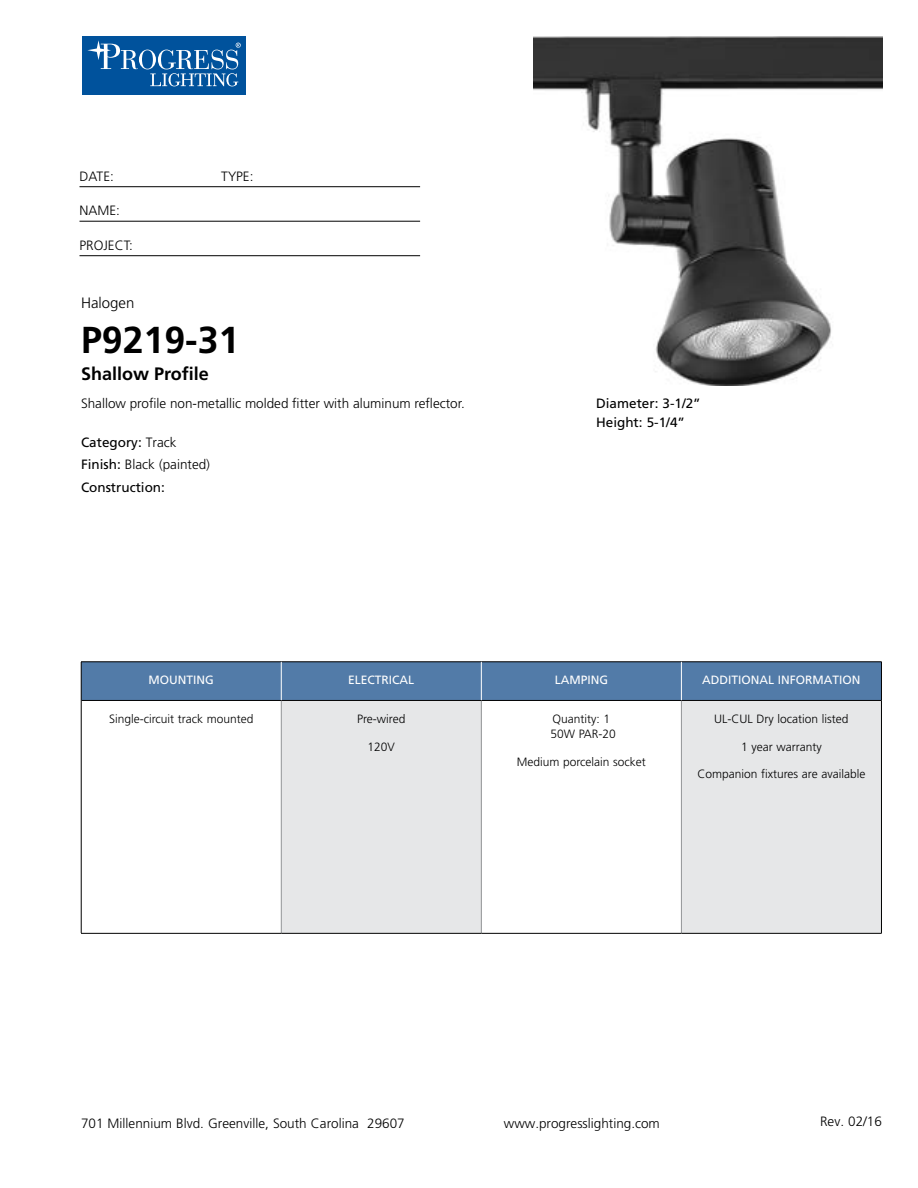
<style>
.page{position:relative;width:918px;height:1188px;background:#fff}
.page>*{position:absolute;margin:0;border:0;box-sizing:border-box;transform-origin:0 0}
.t1{font:700 37.5px "Frutiger LT Std";color:#000}
.t2{font:700 18px "Frutiger LT Std";color:#000}
.t3{font:300 15px "Frutiger LT Std";color:#000}
.t4{font:300 13.5px "Frutiger LT Std";color:#000}
.t5{font:13.5px/22.5px "Frutiger LT Std";color:#000}
.t6{font:300 12px/15px "Frutiger LT Std";color:#000}
.t7{font:12px "Frutiger LT Std";color:#fff}
.s1{font-weight:300}
</style>
<div class="page">
<div style="left:82px;top:36px;width:164px;height:59px;background:#00529c"></div>
<svg style="left:139px;top:50px;width:17px;height:19px"></svg>
<div style="left:142px;top:50px;width:11px;height:19px;background:#00529c;border-radius:50%"></div>
<svg style="left:87px;top:40px;width:51px;height:29px"></svg>
<svg style="left:150px;top:43px;width:91px;height:43px"></svg>
<hr style="left:80px;top:186px;width:340px;height:1px;background:#000">
<hr style="left:80px;top:221px;width:340px;height:1px;background:#000">
<hr style="left:80px;top:255px;width:340px;height:1px;background:#000">
<div style="left:82px;top:663px;width:799px;height:37px;background:#527ba8"></div>
<div style="left:281px;top:700px;width:200px;height:233px;background:#e6e7e8"></div>
<div style="left:681px;top:700px;width:200px;height:233px;background:#e6e7e8"></div>
<hr style="left:281px;top:701px;width:1px;height:232px;background:#939598">
<hr style="left:481px;top:701px;width:1px;height:232px;background:#939598">
<hr style="left:681px;top:701px;width:1px;height:232px;background:#939598">
<hr style="left:81px;top:700px;width:200px;height:1px;background:#000">
<hr style="left:281px;top:700px;width:200px;height:1px;background:#000">
<hr style="left:481px;top:700px;width:200px;height:1px;background:#000">
<hr style="left:681px;top:700px;width:200px;height:1px;background:#000">
<hr style="left:81px;top:933px;width:200px;height:1px;background:#000">
<hr style="left:281px;top:933px;width:200px;height:1px;background:#000">
<hr style="left:481px;top:933px;width:200px;height:1px;background:#000">
<hr style="left:681px;top:933px;width:201px;height:1px;background:#000">
<hr style="left:81px;top:662px;width:200px;height:1px;background:#000">
<hr style="left:81px;top:662px;width:1px;height:38px;background:#000">
<hr style="left:281px;top:662px;width:200px;height:1px;background:#000">
<hr style="left:481px;top:662px;width:200px;height:1px;background:#000">
<hr style="left:681px;top:662px;width:201px;height:1px;background:#000">
<hr style="left:881px;top:662px;width:1px;height:38px;background:#000">
<hr style="left:81px;top:700px;width:1px;height:233px;background:#000">
<hr style="left:881px;top:700px;width:1px;height:233px;background:#000">
<hr style="left:281px;top:662px;width:1px;height:38px;background:#fff">
<hr style="left:681px;top:662px;width:1px;height:38px;background:#fff">
<hr style="left:481px;top:662px;width:1px;height:38px;background:#fff">
<img style="left:533px;top:36px;width:349px;height:349px">
<p class="t4" style="left:80px;top:169px;width:36px">DATE:</p>
<p class="t4" style="left:221px;top:169px;width:34px">TYPE:</p>
<p class="t4" style="left:80px;top:203px;width:42px">NAME:</p>
<p class="t4" style="left:80px;top:238px;width:55px">PROJECT:</p>
<p class="t3" style="left:81px;top:294px;width:55px">Halogen</p>
<h1 class="t1" style="left:81px;top:318px;width:160px">P9219-31</h1>
<h2 class="t2" style="left:81px;top:363px;width:129px">Shallow Profile</h2>
<p class="t4" style="left:81px;top:396px;width:385px">Shallow profile non-metallic molded fitter with aluminum reflector.</p>
<p class="t5" style="left:81px;top:431px;width:131px">Category: <span class="s1">Track<br></span>Finish: <span class="s1">Black (painted)<br></span>Construction:</p>
<p class="t5" style="left:596px;top:393px;width:106px;line-height:19.5px">Diameter: 3-1/2”<br>Height: 5-1/4”</p>
<p class="t7" style="left:149px;top:673px;width:67px">MOUNTING</p>
<p class="t7" style="left:348px;top:673px;width:68px">ELECTRICAL</p>
<p class="t7" style="left:555px;top:673px;width:55px">LAMPING</p>
<p class="t7" style="left:702px;top:673px;width:160px">ADDITIONAL INFORMATION</p>
<p class="t6" style="left:109px;top:711px;width:146px">Single-circuit track mounted</p>
<p class="t6" style="left:357px;top:711px;width:50px">Pre-wired</p>
<p class="t6" style="left:368px;top:739px;width:29px">120V</p>
<p class="t6" style="left:714px;top:712px;width:136px">UL-CUL Dry location listed</p>
<p class="t6" style="left:741px;top:739px;width:82px">1 year warranty</p>
<p class="t6" style="left:697px;top:767px;width:169px">Companion fixtures are available</p>
<p class="t6" style="left:550px;top:711px;width:67px">Quantity: 1<br>50W PAR-20</p>
<p class="t6" style="left:517px;top:754px;width:131px">Medium porcelain socket</p>
<p class="t4" style="left:81px;top:1115px;width:325px">701 Millennium Blvd. Greenville, South Carolina 29607</p>
<p class="t4" style="left:504px;top:1115px;width:158px">www.progresslighting.com</p>
<p class="t4" style="left:820px;top:1114px;width:63px">Rev. 02/16</p>
</div>
